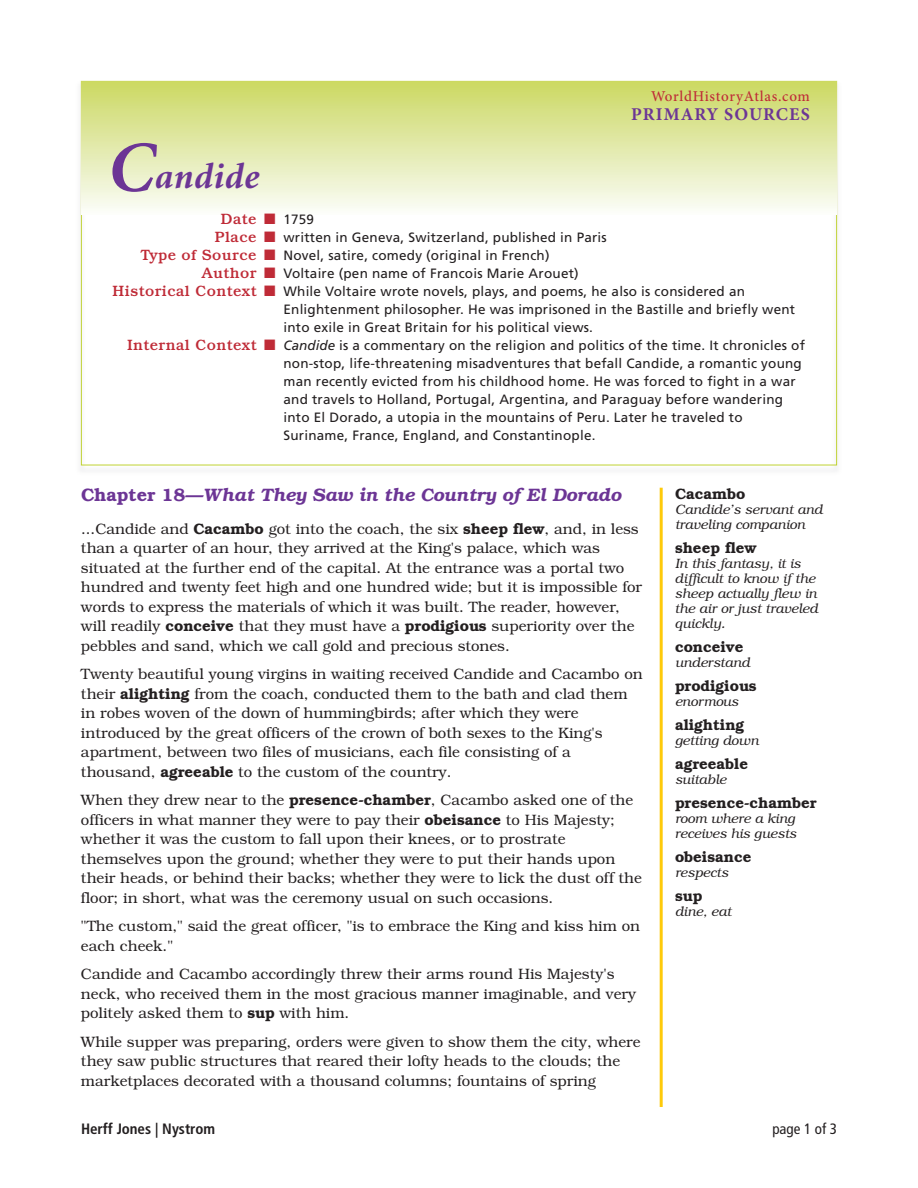
<style>
.page{position:relative;width:918px;height:1188px;background:#fff}
.page>*{position:absolute;margin:0;border:0;box-sizing:border-box;transform-origin:0 0}
.t1{font:italic 700 36px "Minion";letter-spacing:.015em;color:#6c3595}
.t2{font:italic 600 18px "Bookman";color:#6c3595}
.t3{font:700 18px "Minion Pro";letter-spacing:.06em;color:#6c3595}
.t4{font:300 15px/19.5px "Bookman";color:#231f20}
.t5{font:600 15px "Bookman";color:#231f20}
.t6{font:500 15px "Minion Pro";letter-spacing:.045em;color:#bf2b37}
.t7{font:700 condensed 15px "Frutiger";color:#231f20}
.t8{font:500 15px "Bookman";color:#bf2b37}
.t9{font:condensed 15px "Frutiger";color:#231f20}
.t10{font:13.5px "Frutiger";letter-spacing:.015em;color:#231f20}
.t11{font:italic 300 13.5px/15px "Bookman";color:#231f20}
.s1{font-size:72px}
.s2{font-family:"Frutiger";font-weight:400;font-size:13.5px;color:#231f20}
.s3{font-family:"Bookman";font-weight:500;font-size:15px;color:#bf2b37}
.s4{color:#bf2b37}
.s5{font-style:italic}
.s6{font-style:normal}
.s7{font-weight:600}
</style>
<div class="page">
<div style="left:82px;top:82px;width:754px;height:132px;background:linear-gradient(to bottom,#cbd863,#fafcf7)"></div>
<hr style="left:660px;top:488px;width:3px;height:619px;background:#feca0a">
<p class="t6" style="left:651px;top:90px;width:160px">WorldHistoryAtlas.com</p>
<p class="t3" style="left:631px;top:108px;width:180px">PRIMARY SOURCES</p>
<h1 class="t1" style="left:108px;top:162px;width:153px"><span class="s1">C</span>andide</h1>
<p class="t8" style="left:221px;top:214px;width:95px">Date ■ <span class="s2">1759</span></p>
<p class="t10" style="left:215px;top:232px;width:394px"><span class="s3">Place</span> <span class="s4">■</span> written in Geneva, Switzerland, published in Paris</p>
<p class="t10" style="left:140px;top:250px;width:411px"><span class="s3">Type of Source</span> <span class="s4">■</span> Novel, satire, comedy (original in French)</p>
<p class="t10" style="left:202px;top:268px;width:378px"><span class="s3">Author</span> <span class="s4">■</span> Voltaire (pen name of Francois Marie Arouet)</p>
<p class="t10" style="left:113px;top:286px;width:634px"><span class="s3">Historical Context</span> <span class="s4">■</span> While Voltaire wrote novels, plays, and poems, he also is considered an</p>
<p class="t10" style="left:284px;top:304px;width:513px">Enlightenment philosopher. He was imprisoned in the Bastille and briefly went</p>
<p class="t10" style="left:284px;top:322px;width:311px">into exile in Great Britain for his political views.</p>
<p class="t10" style="left:128px;top:340px;width:679px"><span class="s3">Internal Context</span> <span class="s4">■</span> <span class="s5">Candide</span> is a commentary on the religion and politics of the time. It chronicles of</p>
<p class="t10" style="left:283px;top:358px;width:520px">non-stop, life-threatening misadventures that befall Candide, a romantic young</p>
<p class="t10" style="left:284px;top:376px;width:514px">man recently evicted from his childhood home. He was forced to fight in a war</p>
<p class="t10" style="left:284px;top:394px;width:501px">and travels to Holland, Portugal, Argentina, and Paraguay before wandering</p>
<p class="t10" style="left:283px;top:412px;width:461px">into El Dorado, a utopia in the mountains of Peru. Later he traveled to</p>
<p class="t10" style="left:283px;top:430px;width:313px">Suriname, France, England, and Constantinople.</p>
<p class="t2" style="left:81px;top:484px;width:542px"><span class="s6">Chapter 18—</span>What They Saw in the Country of El Dorado</p>
<p class="t4" style="left:81px;top:519px;width:563px">...Candide and <span class="s7">Cacambo</span> got into the coach, the six <span class="s7">sheep flew</span>, and, in less than a quarter of an hour, they arrived at the King's palace, which was situated at the further end of the capital. At the entrance was a portal two hundred and twenty feet high and one hundred wide; but it is impossible for words to express the materials of which it was built. The reader, however, will readily <span class="s7">conceive</span> that they must have a <span class="s7">prodigious</span> superiority over the pebbles and sand, which we call gold and precious stones.</p>
<p class="t4" style="left:81px;top:664px;width:563px">Twenty beautiful young virgins in waiting received Candide and Cacambo on their <span class="s7">alighting</span> from the coach, conducted them to the bath and clad them in robes woven of the down of hummingbirds; after which they were introduced by the great officers of the crown of both sexes to the King's apartment, between two files of musicians, each file consisting of a thousand, <span class="s7">agreeable</span> to the custom of the country.</p>
<p class="t4" style="left:81px;top:790px;width:563px">When they drew near to the <span class="s7">presence-chamber</span>, Cacambo asked one of the officers in what manner they were to pay their <span class="s7">obeisance</span> to His Majesty; whether it was the custom to fall upon their knees, or to prostrate themselves upon the ground; whether they were to put their hands upon their heads, or behind their backs; whether they were to lick the dust off the floor; in short, what was the ceremony usual on such occasions.</p>
<p class="t4" style="left:81px;top:916px;width:560px">"The custom," said the great officer, "is to embrace the King and kiss him on each cheek."</p>
<p class="t4" style="left:81px;top:964px;width:557px">Candide and Cacambo accordingly threw their arms round His Majesty's neck, who received them in the most gracious manner imaginable, and very politely asked them to <span class="s7">sup</span> with him.</p>
<p class="t4" style="left:81px;top:1032px;width:561px">While supper was preparing, orders were given to show them the city, where they saw public structures that reared their lofty heads to the clouds; the marketplaces decorated with a thousand columns; fountains of spring</p>
<p class="t5" style="left:675px;top:485px;width:72px">Cacambo</p>
<p class="t11" style="left:675px;top:502px;width:149px">Candide’s servant and traveling companion</p>
<p class="t5" style="left:675px;top:539px;width:83px">sheep flew</p>
<p class="t11" style="left:675px;top:556px;width:145px">In this fantasy, it is difficult to know if the sheep actually flew in the air or just traveled quickly.</p>
<p class="t5" style="left:675px;top:638px;width:70px">conceive</p>
<p class="t11" style="left:675px;top:655px;width:77px">understand</p>
<p class="t5" style="left:675px;top:677px;width:83px">prodigious</p>
<p class="t11" style="left:675px;top:694px;width:65px">enormous</p>
<p class="t5" style="left:675px;top:716px;width:71px">alighting</p>
<p class="t11" style="left:675px;top:733px;width:85px">getting down</p>
<p class="t5" style="left:675px;top:755px;width:75px">agreeable</p>
<p class="t11" style="left:675px;top:772px;width:53px">suitable</p>
<p class="t5" style="left:675px;top:794px;width:143px">presence-chamber</p>
<p class="t11" style="left:675px;top:811px;width:123px">room where a king receives his guests</p>
<p class="t5" style="left:675px;top:848px;width:78px">obeisance</p>
<p class="t11" style="left:675px;top:865px;width:55px">respects</p>
<p class="t5" style="left:675px;top:887px;width:29px">sup</p>
<p class="t11" style="left:675px;top:904px;width:58px">dine, eat</p>
<p class="t7" style="left:81px;top:1123px;width:136px">Herff Jones | Nystrom</p>
<p class="t9" style="left:772px;top:1123px;width:66px">page 1 of 3</p>
</div>
